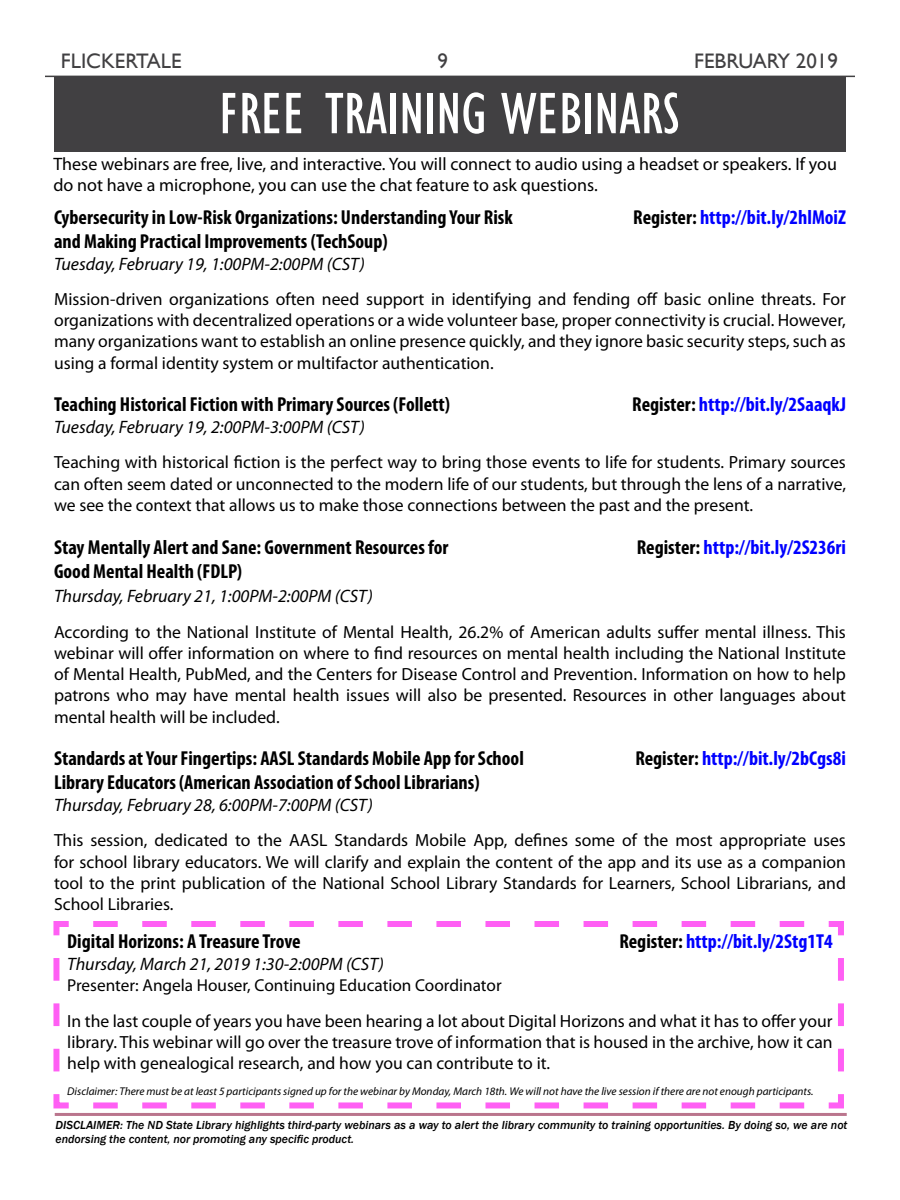
<style>
.page{position:relative;width:900px;height:1200px;background:#fff}
.page>*{position:absolute;margin:0;border:0;box-sizing:border-box;transform-origin:0 0}
.t1{font:condensed 60.3px "Gill Sans";color:#fff}
.t2{font:21px "Gill Sans";color:#414042}
.t3{font:700 condensed 20.25px "Myriad Pro";color:#000}
.t4{font:700 condensed 20.25px "Myriad Pro";color:#00f}
.t5{font:italic 18px "Myriad Pro";color:#000}
.t6{font:18px/21.6px "Myriad Pro";color:#000}
.t7{font:17.7px/21.3px "Myriad Pro";color:#000;text-align:justify}
.t8{font:17.25px "Myriad Pro";color:#000}
.t9{font:italic 500 12px/14.4px "Franklin Gothic";color:#000}
.t10{font:italic 11.25px "Myriad Pro";color:#000}
.s1{color:#000}
</style>
<div class="page">
<hr style="left:45px;top:76px;width:810px;height:1px;background:#414042">
<div style="left:54px;top:76px;width:792px;height:75px;background:#414042"></div>
<svg style="left:53px;top:921px;width:791px;height:188px"></svg>
<hr style="left:55px;top:1113px;width:792px;height:3px;background:#ba758d">
<p class="t2" style="left:61px;top:49px;width:122px">FLICKERTALE</p>
<p class="t2" style="left:437px;top:49px;width:12px">9</p>
<p class="t2" style="left:694px;top:49px;width:145px">FEBRUARY 2019</p>
<h1 class="t1" style="left:219px;top:78px;width:462px">FREE TRAINING WEBINARS</h1>
<p class="t6" style="left:53px;top:152px;width:785px">These webinars are free, live, and interactive. You will connect to audio using a headset or speakers. If you do not have a microphone, you can use the chat feature to ask questions.</p>
<p class="t3" style="left:54px;top:204px;width:460px">Cybersecurity in Low-Risk Organizations: Understanding Your Risk</p>
<p class="t4" style="left:633px;top:204px;width:214px"><span class="s1">Register:</span> http://bit.ly/2hlMoiZ</p>
<p class="t3" style="left:54px;top:229px;width:335px">and Making Practical Improvements (TechSoup)</p>
<p class="t5" style="left:54px;top:252px;width:312px">Tuesday, February 19, 1:00PM-2:00PM (CST)</p>
<p class="t7" style="left:54px;top:288px;width:793px">Mission-driven organizations often need support in identifying and fending off basic online threats. For organizations with decentralized operations or a wide volunteer base, proper connectivity is crucial. However, many organizations want to establish an online presence quickly, and they ignore basic security steps, such as using a formal identity system or multifactor authentication.</p>
<p class="t3" style="left:54px;top:392px;width:398px">Teaching Historical Fiction with Primary Sources (Follett)</p>
<p class="t4" style="left:632px;top:392px;width:215px"><span class="s1">Register:</span> http://bit.ly/2SaaqkJ</p>
<p class="t5" style="left:54px;top:416px;width:312px">Tuesday, February 19, 2:00PM-3:00PM (CST)</p>
<p class="t7" style="left:54px;top:452px;width:794px">Teaching with historical fiction is the perfect way to bring those events to life for students. Primary sources can often seem dated or unconnected to the modern life of our students, but through the lens of a narrative, we see the context that allows us to make those connections between the past and the present.</p>
<p class="t3" style="left:54px;top:534px;width:396px">Stay Mentally Alert and Sane: Government Resources for</p>
<p class="t4" style="left:637px;top:534px;width:211px"><span class="s1">Register:</span> http://bit.ly/2S236ri</p>
<p class="t3" style="left:54px;top:558px;width:190px">Good Mental Health (FDLP)</p>
<p class="t5" style="left:54px;top:585px;width:320px">Thursday, February 21, 1:00PM-2:00PM (CST)</p>
<p class="t7" style="left:54px;top:621px;width:793px">According to the National Institute of Mental Health, 26.2% of American adults suffer mental illness. This webinar will offer information on where to find resources on mental health including the National Institute of Mental Health, PubMed, and the Centers for Disease Control and Prevention. Information on how to help patrons who may have mental health issues will also be presented. Resources in other languages about mental health will be included.</p>
<p class="t3" style="left:54px;top:746px;width:471px">Standards at Your Fingertips: AASL Standards Mobile App for School</p>
<p class="t4" style="left:635px;top:746px;width:212px"><span class="s1">Register:</span> http://bit.ly/2bCgs8i</p>
<p class="t3" style="left:54px;top:770px;width:427px">Library Educators (American Association of School Librarians)</p>
<p class="t5" style="left:54px;top:794px;width:320px">Thursday, February 28, 6:00PM-7:00PM (CST)</p>
<p class="t7" style="left:54px;top:830px;width:794px">This session, dedicated to the AASL Standards Mobile App, defines some of the most appropriate uses for school library educators. We will clarify and explain the content of the app and its use as a companion tool to the print publication of the National School Library Standards for Learners, School Librarians, and School Libraries.</p>
<p class="t3" style="left:67px;top:929px;width:235px">Digital Horizons: A Treasure Trove</p>
<p class="t4" style="left:619px;top:929px;width:215px"><span class="s1">Register:</span> http://bit.ly/2Stg1T4</p>
<p class="t5" style="left:67px;top:953px;width:318px">Thursday, March 21, 2019 1:30-2:00PM (CST)</p>
<p class="t8" style="left:67px;top:975px;width:436px">Presenter: Angela Houser, Continuing Education Coordinator</p>
<p class="t7" style="left:67px;top:1010px;width:767px">In the last couple of years you have been hearing a lot about Digital Horizons and what it has to offer your library. This webinar will go over the treasure trove of information that is housed in the archive, how it can help with genealogical research, and how you can contribute to it.</p>
<p class="t10" style="left:67px;top:1085px;width:748px">Disclaimer: There must be at least 5 participants signed up for the webinar by Monday, March 18th. We will not have the live session if there are not enough participants.</p>
<p class="t9" style="left:56px;top:1118px;width:793px">DISCLAIMER: The ND State Library highlights third-party webinars as a way to alert the library community to training opportunities. By doing so, we are not endorsing the content, nor promoting any specific product.</p>
</div>
